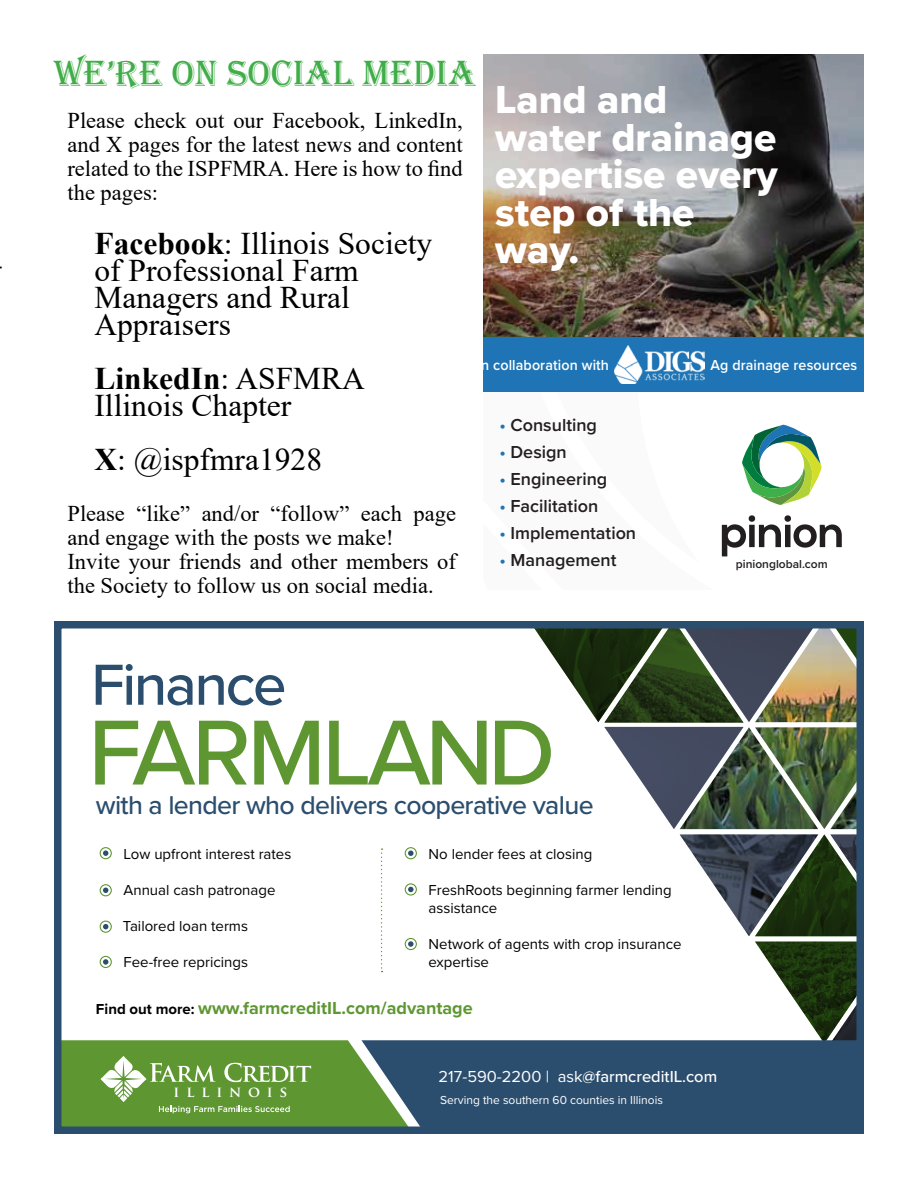
<style>
.page{position:relative;width:918px;height:1188px;background:#fff}
.page>*{position:absolute;margin:0;border:0;box-sizing:border-box;transform-origin:0 0}
.t1{font:500 95.7px "Proxima Nova";letter-spacing:-.04em;color:#5e9732}
.t2{font:500 60px "Proxima Nova";letter-spacing:-.04em;color:#2c4e6e}
.t3{font:40.5px/37.5px "Proxima Nova Extrabld";color:#fff}
.t4{font:37.5px "Algerian";color:#41ad49}
.t5{font:31.5px/27px "Times New Roman";color:#000}
.t6{font:500 26.7px "Proxima Nova";letter-spacing:-.025em;color:#2c4e6e}
.t7{font:22.5px/24px "Times New Roman";color:#000;text-align:justify}
.t8{font:600 18px "Proxima Nova";color:#231f20}
.t9{font:700 18px "Proxima Nova";color:#5e9732}
.t10{font:500 16.5px "Proxima Nova";color:#fff}
.t11{font:15px/18px "Proxima Nova";color:#000}
.t12{font:600 15px "Proxima Nova";letter-spacing:.01em;color:#fff;scale:.95 1}
.t13{font:700 14.55px "Trajan Pro";letter-spacing:.475em;color:#fff}
.t14{font:12px "Proxima Nova";color:#fff}
.t15{font:600 12px "Proxima Nova";color:#231f20}
.s1{font-weight:700}
.s2{color:#1e74b5}
.s3{font-size:15px;color:#000}
.s4{font-weight:400}
</style>
<div class="page">
<img style="left:755px;top:942px;width:100px;height:98px">
<svg style="left:535px;top:630px;width:320px;height:306px"></svg>
<img style="left:755px;top:834px;width:100px;height:102px">
<div style="left:413px;top:1040px;width:442px;height:85px;background:#2c4e6e"></div>
<div style="left:54px;top:621px;width:810px;height:513px;border:8px solid #2c4e6e"></div>
<div style="left:405px;top:847px;width:12px;height:12px;border:1px solid #5e9732;border-radius:50%"></div>
<svg style="left:408px;top:851px;width:6px;height:5px"></svg>
<div style="left:405px;top:883px;width:12px;height:13px;border:1px solid #5e9732;border-radius:50%"></div>
<svg style="left:408px;top:887px;width:6px;height:5px"></svg>
<div style="left:405px;top:938px;width:12px;height:12px;border:1px solid #5e9732;border-radius:50%"></div>
<svg style="left:408px;top:941px;width:6px;height:6px"></svg>
<svg style="left:381px;top:848px;width:2px;height:124px"></svg>
<div style="left:100px;top:847px;width:12px;height:12px;border:1px solid #5e9732;border-radius:50%"></div>
<svg style="left:103px;top:850px;width:5px;height:6px"></svg>
<div style="left:100px;top:884px;width:12px;height:12px;border:1px solid #5e9732;border-radius:50%"></div>
<svg style="left:103px;top:888px;width:5px;height:5px"></svg>
<div style="left:100px;top:956px;width:12px;height:12px;border:1px solid #5e9732;border-radius:50%"></div>
<svg style="left:103px;top:959px;width:5px;height:6px"></svg>
<div style="left:100px;top:921px;width:12px;height:12px;border:1px solid #5e9732;border-radius:50%"></div>
<svg style="left:103px;top:924px;width:5px;height:5px"></svg>
<svg style="left:60px;top:1040px;width:353px;height:94px;background:#66964e"></svg>
<img style="left:483px;top:54px;width:381px;height:283px">
<div style="left:483px;top:337px;width:381px;height:55px;background:#1e74b5"></div>
<img style="left:615px;top:346px;width:89px;height:37px">
<svg style="left:722px;top:424px;width:120px;height:133px"></svg>
<svg style="left:742px;top:54px;width:122px;height:219px;background:#3a3b3c"></svg>
<h3 class="t4" style="left:54px;top:53px;width:424px">We’re On Social Media</h3>
<p class="t7" style="left:68px;top:108px;width:397px">Please check out our Facebook, LinkedIn, and X pages for the latest news and content related to the ISPFMRA. Here is how to find the pages:</p>
<h3 class="t5" style="left:94px;top:229px;width:339px"><span class="s1">Facebook</span>: Illinois Society of Professional Farm<br>Managers and Rural<br>Appraisers</h3>
<h3 class="t5" style="left:94px;top:364px;width:272px"><span class="s1">LinkedIn</span>: ASFMRA<br>Illinois Chapter</h3>
<h3 class="t5" style="left:94px;top:445px;width:229px"><span class="s1">X</span>: @ispfmra1928</h3>
<p class="t7" style="left:68px;top:501px;width:390px;text-align:left">Please “like” and/or “follow” each page and engage with the posts we make!<br>Invite your friends and other members of the Society to follow us on social media.</p>
<h3 class="t3" style="left:495px;top:80px;width:284px">Land and water drainage expertise every step of the way.</h3>
<p class="t12" style="left:477px;top:354px;width:140px">In collaboration with</p>
<p class="t12" style="left:710px;top:354px;width:156px">Ag drainage resources</p>
<p class="t8" style="left:499px;top:412px;width:99px"><span class="s2">•</span> Consulting</p>
<p class="t8" style="left:499px;top:439px;width:69px"><span class="s2">•</span> Design</p>
<p class="t8" style="left:499px;top:466px;width:109px"><span class="s2">•</span> Engineering</p>
<p class="t8" style="left:499px;top:493px;width:100px"><span class="s2">•</span> Facilitation</p>
<p class="t8" style="left:499px;top:520px;width:138px"><span class="s2">•</span> Implementation</p>
<p class="t8" style="left:499px;top:547px;width:119px"><span class="s2">•</span> Management</p>
<p class="t15" style="left:736px;top:555px;width:93px">pinionglobal.com</p>
<h2 class="t2" style="left:91px;top:640px;width:197px">Finance</h2>
<h1 class="t1" style="left:88px;top:681px;width:469px">FARMLAND</h1>
<p class="t6" style="left:96px;top:785px;width:499px">with a lender who delivers cooperative value</p>
<p class="t11" style="left:429px;top:844px;width:165px">No lender fees at closing</p>
<p class="t11" style="left:429px;top:880px;width:245px">FreshRoots beginning farmer lending assistance</p>
<p class="t11" style="left:429px;top:934px;width:255px">Network of agents with crop insurance expertise</p>
<p class="t11" style="left:124px;top:844px;width:169px">Low upfront interest rates</p>
<p class="t11" style="left:124px;top:880px;width:153px">Annual cash patronage</p>
<p class="t11" style="left:123px;top:916px;width:127px">Tailored loan terms</p>
<p class="t11" style="left:124px;top:952px;width:126px">Fee-free repricings</p>
<p class="t9" style="left:96px;top:994px;width:378px"><span class="s3">Find out more:</span> www.farmcreditIL.com/advantage</p>
<p class="t13" style="left:174px;top:1082px;width:115px">ILLINOIS</p>
<p class="t10" style="left:439px;top:1065px;width:280px"><span class="s4">217-590-2200 | ask</span>@farmcreditIL.com</p>
<p class="t14" style="left:440px;top:1091px;width:224px">Serving the southern 60 counties in Illinois</p>
</div>
